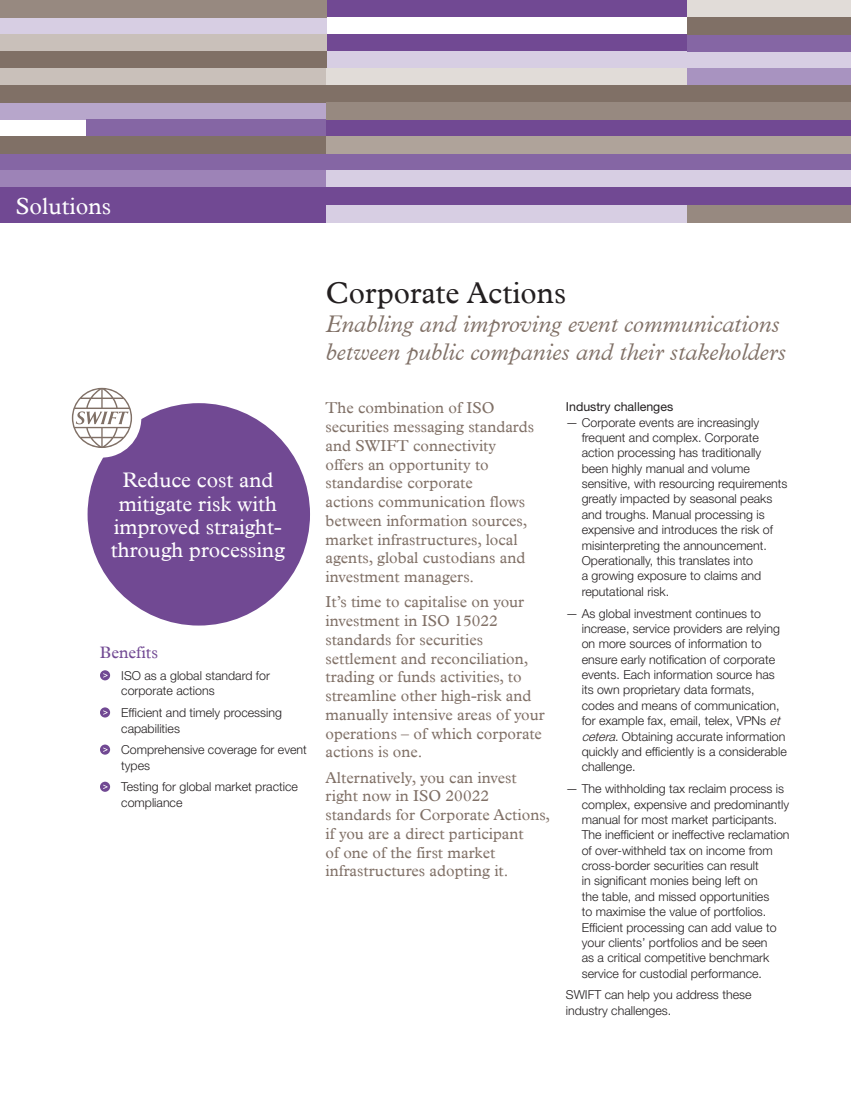
<style>
.page{position:relative;width:851px;height:1106px;background:#fff}
.page>*{position:absolute;margin:0;border:0;box-sizing:border-box;transform-origin:0 0}
._3__Headline_Title{font:30px "Plantin";color:#231f20}
._4__Subtitle{font:italic 300 24px/28.5px "Plantin";color:#807066}
.t1{font:23.25px "Plantin";color:#fff}
._6__SWIFT_Device_tex{font:21px/23.2px "Plantin";color:#fff;text-align:center}
._7__Key_benefits_tit{font:16.5px "Plantin";color:#714993}
._5__Introduction_tex{font:15.75px/18.8px "Plantin";color:#807066}
._9__Main_body_text{font:300 12.3px/15.3px "Helvetica Neue LT Std";color:#231f20}
._09__Main_body_text{font:300 12.3px/15.3px "Helvetica Neue LT Std";color:#231f20}
._8__Level_1_headings{font:12.3px "Helvetica Neue LT Std";color:#231f20}
.s1{font-style:italic}
</style>
<div class="page">
<svg style="left:100px;top:781px;width:10px;height:10px"></svg>
<svg style="left:103px;top:784px;width:5px;height:5px"></svg>
<svg style="left:100px;top:744px;width:10px;height:10px"></svg>
<svg style="left:103px;top:747px;width:5px;height:5px"></svg>
<svg style="left:100px;top:707px;width:10px;height:10px"></svg>
<svg style="left:103px;top:710px;width:5px;height:4px"></svg>
<div style="left:100px;top:670px;width:10px;height:10px;background:#714993;border-radius:50%"></div>
<svg style="left:103px;top:673px;width:5px;height:4px"></svg>
<div style="left:88px;top:403px;width:222px;height:222px;background:#714993;border-radius:50%"></div>
<div style="left:62px;top:378px;width:79px;height:79px;background:#fff;border-radius:50%"></div>
<svg style="left:72px;top:388px;width:60px;height:60px"></svg>
<div style="left:0;top:17px;width:326px;height:17px;background:#d7cee3"></div>
<div style="left:0;top:102px;width:326px;height:18px;background:#b7a6cb"></div>
<div style="left:86px;top:120px;width:240px;height:17px;background:#8566a4"></div>
<div style="left:0;top:154px;width:326px;height:17px;background:#8566a4"></div>
<div style="left:0;top:171px;width:326px;height:17px;background:#9d83b7"></div>
<div style="left:0;top:205px;width:326px;height:17px;background:#714993"></div>
<div style="left:326px;top:0;width:361px;height:17px;background:#714993"></div>
<div style="left:326px;top:34px;width:361px;height:17px;background:#714993"></div>
<div style="left:326px;top:51px;width:524px;height:17px;background:#d7cee3"></div>
<div style="left:326px;top:120px;width:524px;height:17px;background:#714993"></div>
<div style="left:326px;top:154px;width:524px;height:17px;background:#8566a4"></div>
<div style="left:326px;top:171px;width:524px;height:17px;background:#d7cee3"></div>
<div style="left:0;top:188px;width:850px;height:17px;background:#714993"></div>
<div style="left:326px;top:205px;width:361px;height:17px;background:#d7cee3"></div>
<div style="left:687px;top:34px;width:163px;height:17px;background:#8566a4"></div>
<div style="left:687px;top:68px;width:163px;height:17px;background:#a893c0"></div>
<div style="left:0;top:0;width:326px;height:17px;background:#978980"></div>
<div style="left:0;top:34px;width:326px;height:17px;background:#c9c0ba"></div>
<div style="left:0;top:51px;width:326px;height:17px;background:#807066"></div>
<div style="left:0;top:68px;width:326px;height:17px;background:#c9c0ba"></div>
<div style="left:0;top:137px;width:326px;height:17px;background:#807066"></div>
<div style="left:326px;top:68px;width:361px;height:17px;background:#e1dcd8"></div>
<div style="left:0;top:85px;width:850px;height:17px;background:#807066"></div>
<div style="left:326px;top:102px;width:524px;height:18px;background:#978980"></div>
<div style="left:326px;top:137px;width:524px;height:17px;background:#afa39a"></div>
<div style="left:687px;top:0;width:163px;height:17px;background:#e1dcd8"></div>
<div style="left:687px;top:17px;width:163px;height:17px;background:#807066"></div>
<div style="left:687px;top:205px;width:163px;height:17px;background:#978980"></div>
<p class="t1" style="left:16px;top:192px;width:97px">Solutions</p>
<p class="_6__SWIFT_Device_tex" style="left:111px;top:470px;width:175px">Reduce cost and mitigate risk with improved straight&shy;through processing</p>
<p class="_7__Key_benefits_tit" style="left:100px;top:643px;width:59px">Benefits</p>
<p class="_09__Main_body_text" style="left:121px;top:667px;width:150px">ISO as a global standard for corporate actions</p>
<p class="_09__Main_body_text" style="left:121px;top:705px;width:162px">Efficient and timely processing capabilities</p>
<p class="_09__Main_body_text" style="left:121px;top:742px;width:187px">Comprehensive coverage for event types</p>
<p class="_09__Main_body_text" style="left:121px;top:779px;width:178px">Testing for global market practice compliance</p>
<p class="_3__Headline_Title" style="left:325px;top:276px;width:242px">Corporate Actions</p>
<p class="_4__Subtitle" style="left:325px;top:309px;width:461px">Enabling and improving event communications between public companies and their stakeholders</p>
<p class="_5__Introduction_tex" style="left:325px;top:399px;width:210px">The combination of ISO securities messaging standards and SWIFT connectivity offers an opportunity to standardise corporate<br>actions communication flows between information sources, market infrastructures, local agents, global custodians and investment managers.</p>
<p class="_5__Introduction_tex" style="left:325px;top:593px;width:221px">It’s time to capitalise on your investment in ISO 15022 standards for securities settlement and reconciliation, trading or funds activities, to streamline other high-risk and manually intensive areas of your operations – of which corporate actions is one.</p>
<p class="_5__Introduction_tex" style="left:325px;top:768px;width:226px">Alternatively, you can invest right now in ISO 20022 standards for Corporate Actions, if you are a direct participant<br>of one of the first market infrastructures adopting it.</p>
<p class="_8__Level_1_headings" style="left:566px;top:399px;width:109px">Industry challenges</p>
<p class="_9__Main_body_text" style="left:581px;top:414px;width:207px;text-indent:-16px">— Corporate events are increasingly frequent and complex. Corporate action processing has traditionally been highly manual and volume sensitive, with resourcing requirements greatly impacted by seasonal peaks and troughs. Manual processing is expensive and introduces the risk of misinterpreting the announcement.<br>Operationally, this translates into<br>a growing exposure to claims and reputational risk.</p>
<p class="_9__Main_body_text" style="left:581px;top:605px;width:206px;text-indent:-16px">— As global investment continues to increase, service providers are relying on more sources of information to ensure early notification of corporate events. Each information source has its own proprietary data formats, codes and means of communication, for example fax, email, telex, VPNs <span class="s1">et cetera</span>. Obtaining accurate information quickly and efficiently is a considerable challenge.</p>
<p class="_9__Main_body_text" style="left:581px;top:780px;width:209px;text-indent:-16px">— The withholding tax reclaim process is complex, expensive and predominantly manual for most market participants.<br>The inefficient or ineffective reclamation of over-withheld tax on income from cross-border securities can result<br>in significant monies being left on<br>the table, and missed opportunities<br>to maximise the value of portfolios.<br>Efficient processing can add value to your clients’ portfolios and be seen<br>as a critical competitive benchmark service for custodial performance.</p>
<p class="_9__Main_body_text" style="left:566px;top:987px;width:187px">SWIFT can help you address these industry challenges.</p>
</div>
